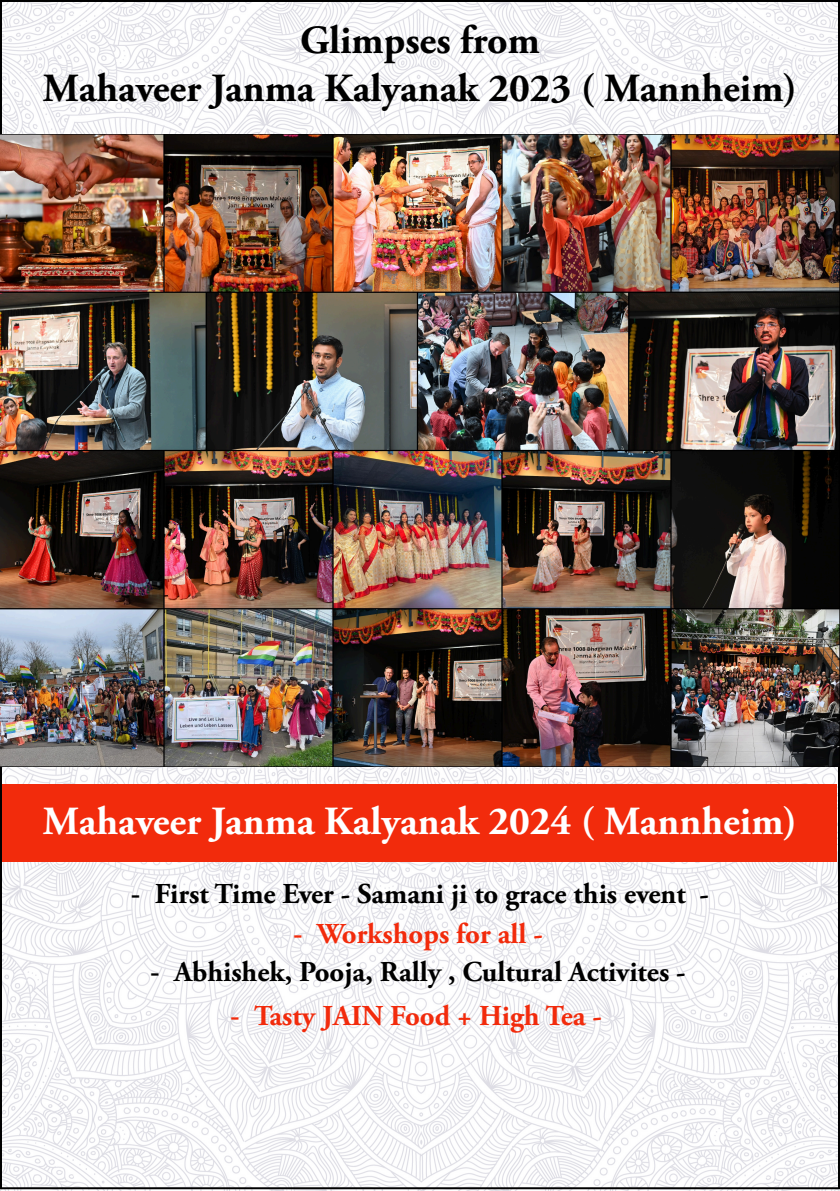
<style>
.page{position:relative;width:840px;height:1191px;background:#fff}
.page>*{position:absolute;margin:0;border:0;box-sizing:border-box;transform-origin:0 0}
.t1{font:700 39.8px/47.8px "Adobe Garamond Pro";color:#000;text-align:center}
.t2{font:700 39.8px "Adobe Garamond Pro";color:#fff}
.t3{font:700 28.8px "Adobe Garamond Pro";color:#000}
.t4{font:700 28.8px "Adobe Garamond Pro";color:#f22b0c}
.s1{font-family:"Times New Roman";font-weight:400}
</style>
<div class="page">
<img style="left:0;top:3px;width:839px;height:1188px">
<div style="left:0;top:784px;width:836px;height:77px;background:#f22b0c"></div>
<img style="left:0;top:134px;width:839px;height:633px">
<h1 class="t1" style="left:43px;top:17px;width:755px">Glimpses from<br>Mahaveer Janma Kalyanak 2023 ( Mannheim)</h1>
<h1 class="t2" style="left:43px;top:798px;width:755px">Mahaveer Janma Kalyanak 2024 ( Mannheim)</h1>
<p class="t3" style="left:131px;top:877px;width:579px"><span class="s1">-</span> First Time Ever - Samani ji to grace this event -</p>
<p class="t4" style="left:293px;top:917px;width:251px"><span class="s1">-</span> Workshops for all -</p>
<p class="t3" style="left:150px;top:955px;width:537px"><span class="s1">-</span> Abhishek, Pooja, Rally , Cultural Activites -</p>
<p class="t4" style="left:230px;top:999px;width:373px"><span class="s1">-</span> Tasty JAIN Food + High Tea -</p>
</div>
